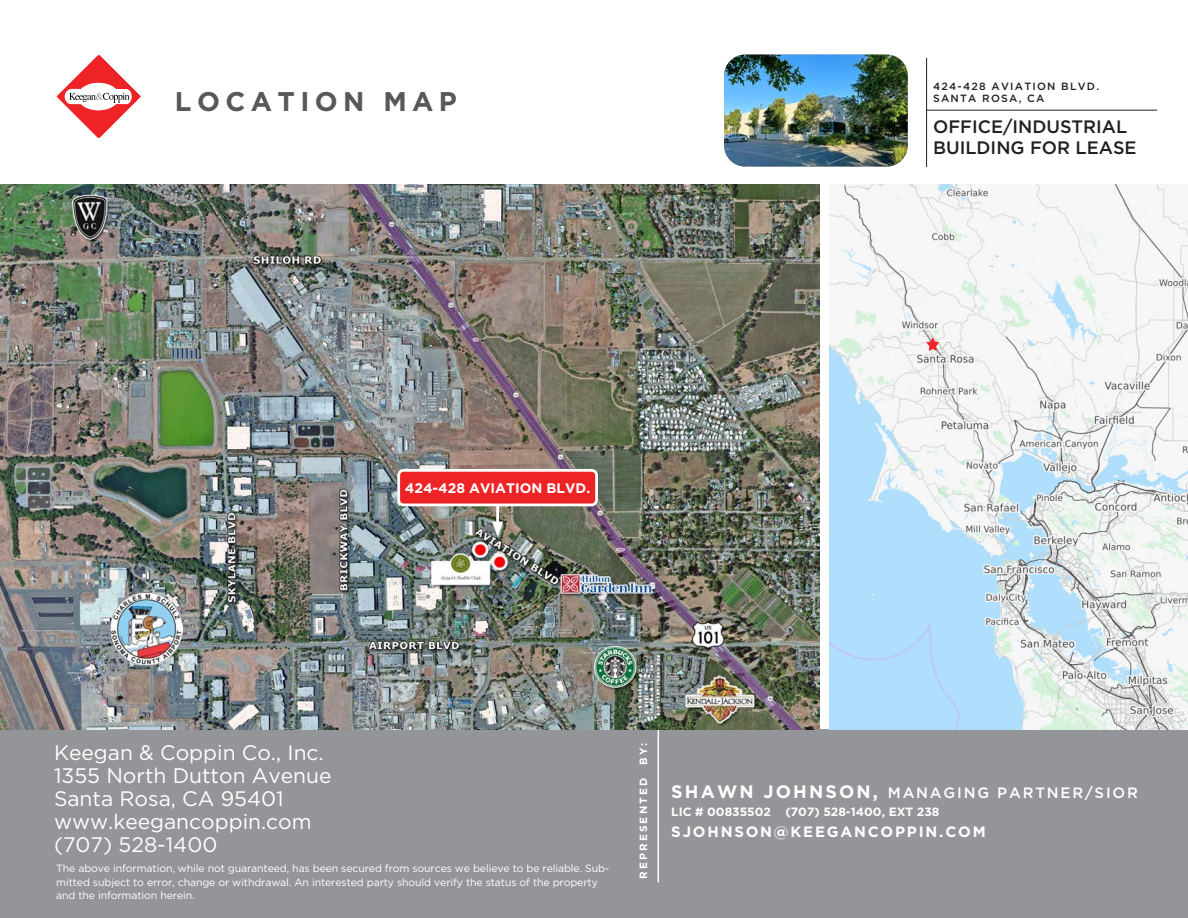
<style>
.page{position:relative;width:1188px;height:918px;background:#fff}
.page>*{position:absolute;margin:0;border:0;box-sizing:border-box;transform-origin:0 0}
.page_title{font:700 27px "Gotham";letter-spacing:.2em;color:#57585a}
.t1{font:21px/23px "Gotham";color:#fff}
.t2{font:500 18px/21px "Gotham";color:#231f20}
.t3{font:500 15px "Gotham";letter-spacing:.12em;color:#fff}
.t4{font:700 15px "Gotham";letter-spacing:.12em;color:#fff}
.t5{font:700 13.8px "Gotham";color:#fff}
.t6{font:700 12px "Gotham";color:#fff}
.t7{font:10.5px/13.5px "Gotham";letter-spacing:-.01em;color:#fff}
.t8{font:500 10.5px/12.6px "Gotham";letter-spacing:.12em;color:#231f20}
.t9{font:700 10.5px "Gotham";letter-spacing:.2em;color:#fff}
.s1{font-weight:700;font-size:18px}
</style>
<div class="page">
<hr style="left:927px;top:110px;width:230px;height:1px;background:#231f20">
<hr style="left:926px;top:58px;width:1px;height:109px;background:#231f20">
<img style="left:724px;top:55px;width:184px;height:112px">
<svg style="left:57px;top:55px;width:84px;height:83px"></svg>
<div style="left:0;top:729px;width:1188px;height:189px;background:#939598"></div>
<hr style="left:658px;top:725px;width:1px;height:157px;background:#fff">
<img style="left:0;top:185px;width:820px;height:544px">
<img style="left:829px;top:185px;width:359px;height:544px">
<svg style="left:926px;top:337px;width:13px;height:14px"></svg>
<hr style="left:496px;top:485px;width:3px;height:42px;background:#fff">
<svg style="left:492px;top:522px;width:11px;height:15px"></svg>
<div style="left:399px;top:470px;width:198px;height:35px;background:#ee2326;border-radius:5px"></div>
<div style="left:397px;top:469px;width:201px;height:37px;border:3px solid #fff;border-radius:5px"></div>
<img style="left:110px;top:593px;width:73px;height:73px">
<p class="page_title" style="left:175px;top:86px;width:284px">LOCATION MAP</p>
<p class="t8" style="left:933px;top:79px;width:168px">424-428 AVIATION BLVD.<br>SANTA ROSA, CA</p>
<h3 class="t2" style="left:933px;top:116px;width:205px">OFFICE/INDUSTRIAL<br>BUILDING FOR LEASE</h3>
<p class="t5" style="left:405px;top:480px;width:187px">424-428 AVIATION BLVD.</p>
<h2 class="t1" style="left:54px;top:741px;width:279px">Keegan &amp; Coppin Co., Inc.<br>1355 North Dutton Avenue<br>Santa Rosa, CA 95401 www.keegancoppin.com (707) 528-1400</h2>
<p class="t7" style="left:56px;top:862px;width:555px">The above information, while not guaranteed, has been secured from sources we believe to be reliable. Sub&shy;mitted subject to error, change or withdrawal. An interested party should verify the status of the property and the information herein.</p>
<p class="t9" style="left:637px;top:879px;width:138px;rotate:-90deg">REPRESENTED BY:</p>
<h3 class="t3" style="left:671px;top:784px;width:468px"><span class="s1">SHAWN JOHNSON,</span> MANAGING PARTNER/SIOR</h3>
<p class="t6" style="left:671px;top:805px;width:270px">LIC # 00835502 (707) 528-1400, EXT 238</p>
<h3 class="t4" style="left:671px;top:823px;width:316px">SJOHNSON@KEEGANCOPPIN.COM</h3>
</div>
